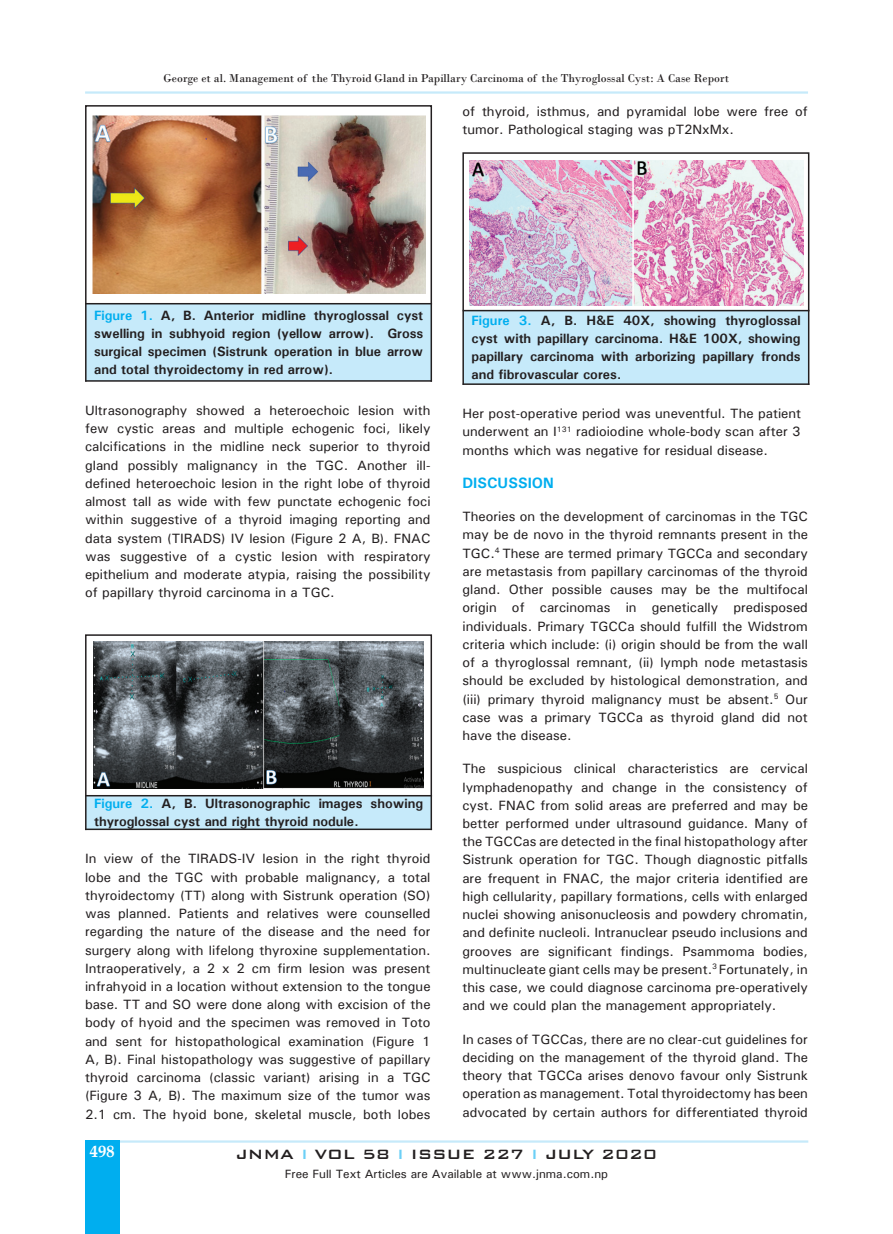
<style>
.page{position:relative;width:893px;height:1234px;background:#fff}
.page>*{position:absolute;margin:0;border:0;box-sizing:border-box;transform-origin:0 0}
.t1{font:500 18px "Bank Gothic BT";color:#231f20}
.t2{font:700 16.5px "Book Antiqua";color:#fff}
.t3{font:700 15px "Univers";color:#00aeef}
.t4{font:500 13.5px/18.3px "Univers";color:#231f20;text-align:justify}
.t5{font:700 13.5px/18px "Univers";color:#231f20;text-align:justify}
.t6{font:12px "Bodoni";color:#231f20}
.t7{font:500 12px "Univers";color:#231f20}
.s1{color:#00aeef}
.s2{color:#6bcff6}
</style>
<div class="page">
<hr style="left:85px;top:91px;width:723px;height:3px;background:#c6eafa">
<hr style="left:85px;top:1140px;width:723px;height:2px;background:#c6eafa">
<div style="left:85px;top:1140px;width:35px;height:93px;background:#00aeef"></div>
<img style="left:92px;top:115px;width:333px;height:178px">
<div style="left:86px;top:303px;width:345px;height:78px;background:#c6eafa"></div>
<hr style="left:85px;top:303px;width:347px;height:1px;background:#231f20">
<div style="left:85px;top:105px;width:347px;height:277px;border:2px solid #231f20"></div>
<img style="left:94px;top:641px;width:330px;height:147px">
<div style="left:86px;top:795px;width:345px;height:34px;background:#c6eafa"></div>
<hr style="left:85px;top:794px;width:347px;height:2px;background:#231f20">
<div style="left:85px;top:634px;width:347px;height:196px;border:2px solid #231f20"></div>
<img style="left:469px;top:161px;width:334px;height:144px">
<div style="left:463px;top:310px;width:346px;height:74px;background:#c6eafa"></div>
<hr style="left:463px;top:310px;width:346px;height:1px;background:#231f20">
<div style="left:462px;top:152px;width:347px;height:233px;border:2px solid #231f20"></div>
<p class="t6" style="left:163px;top:71px;width:567px">George et al. Management of the Thyroid Gland in Papillary Carcinoma of the Thyroglossal Cyst: A Case Report</p>
<p class="t4" style="left:462px;top:102px;width:347px">of thyroid, isthmus, and pyramidal lobe were free of tumor. Pathological staging was pT2NxMx.</p>
<p class="t5" style="left:94px;top:306px;width:331px"><span class="s1">Figure 1.</span> A, B. Anterior midline thyroglossal cyst swelling in subhyoid region (yellow arrow). Gross surgical specimen (Sistrunk operation in blue arrow and total thyroidectomy in red arrow).</p>
<p class="t4" style="left:85px;top:401px;width:347px">Ultrasonography showed a heteroechoic lesion with few cystic areas and multiple echogenic foci, likely calcifications in the midline neck superior to thyroid gland possibly malignancy in the TGC. Another ill&shy;defined heteroechoic lesion in the right lobe of thyroid almost tall as wide with few punctate echogenic foci within suggestive of a thyroid imaging reporting and data system (TIRADS) IV lesion (Figure 2 A, B). FNAC was suggestive of a cystic lesion with respiratory epithelium and moderate atypia, raising the possibility of papillary thyroid carcinoma in a TGC.</p>
<p class="t5" style="left:94px;top:794px;width:331px"><span class="s1">Figure 2.</span> A, B. Ultrasonographic images showing thyroglossal cyst and right thyroid nodule.</p>
<p class="t4" style="left:85px;top:849px;width:347px">In view of the TIRADS-IV lesion in the right thyroid lobe and the TGC with probable malignancy, a total thyroidectomy (TT) along with Sistrunk operation (SO) was planned. Patients and relatives were counselled regarding the nature of the disease and the need for surgery along with lifelong thyroxine supplementation.<br>Intraoperatively, a 2 x 2 cm firm lesion was present infrahyoid in a location without extension to the tongue base. TT and SO were done along with excision of the body of hyoid and the specimen was removed in Toto and sent for histopathological examination (Figure 1<br>A, B). Final histopathology was suggestive of papillary thyroid carcinoma (classic variant) arising in a TGC (Figure 3 A, B). The maximum size of the tumor was 2.1 cm. The hyoid bone, skeletal muscle, both lobes</p>
<p class="t5" style="left:471px;top:311px;width:331px"><span class="s1">Figure 3.</span> A, B. H&amp;E 40X, showing thyroglossal cyst with papillary carcinoma. H&amp;E 100X, showing papillary carcinoma with arborizing papillary fronds and fibrovascular cores.</p>
<p class="t4" style="left:462px;top:404px;width:340px">Her post-operative period was uneventful. The patient underwent an I<sup>131</sup> radioiodine whole-body scan after 3 months which was negative for residual disease.</p>
<p class="t3" style="left:462px;top:473px;width:93px">DISCUSSION</p>
<p class="t4" style="left:462px;top:507px;width:347px">Theories on the development of carcinomas in the TGC may be de novo in the thyroid remnants present in the TGC.<sup>4</sup> These are termed primary TGCCa and secondary are metastasis from papillary carcinomas of the thyroid gland. Other possible causes may be the multifocal origin of carcinomas in genetically predisposed individuals. Primary TGCCa should fulfill the Widstrom criteria which include: (i) origin should be from the wall of a thyroglossal remnant, (ii) lymph node metastasis should be excluded by histological demonstration, and (iii) primary thyroid malignancy must be absent.<sup>5</sup> Our case was a primary TGCCa as thyroid gland did not have the disease.</p>
<p class="t4" style="left:462px;top:759px;width:347px">The suspicious clinical characteristics are cervical lymphadenopathy and change in the consistency of cyst. FNAC from solid areas are preferred and may be better performed under ultrasound guidance. Many of the TGCCas are detected in the final histopathology after Sistrunk operation for TGC. Though diagnostic pitfalls are frequent in FNAC, the major criteria identified are high cellularity, papillary formations, cells with enlarged nuclei showing anisonucleosis and powdery chromatin, and definite nucleoli. Intranuclear pseudo inclusions and grooves are significant findings. Psammoma bodies, multinucleate giant cells may be present.<sup>3</sup> Fortunately, in this case, we could diagnose carcinoma pre-operatively and we could plan the management appropriately.</p>
<p class="t4" style="left:462px;top:1029px;width:347px">In cases of TGCCas, there are no clear-cut guidelines for deciding on the management of the thyroid gland. The theory that TGCCa arises denovo favour only Sistrunk operation as management. Total thyroidectomy has been advocated by certain authors for differentiated thyroid</p>
<p class="t2" style="left:90px;top:1139px;width:26px">498</p>
<h1 class="t1" style="left:236px;top:1143px;width:423px">JNMA <span class="s2">I</span> VOL 58 <span class="s2">I</span> ISSUE 227 <span class="s2">I</span> JULY 2020</h1>
<p class="t7" style="left:285px;top:1166px;width:325px">Free Full Text Articles are Available at www.jnma.com.np</p>
</div>
